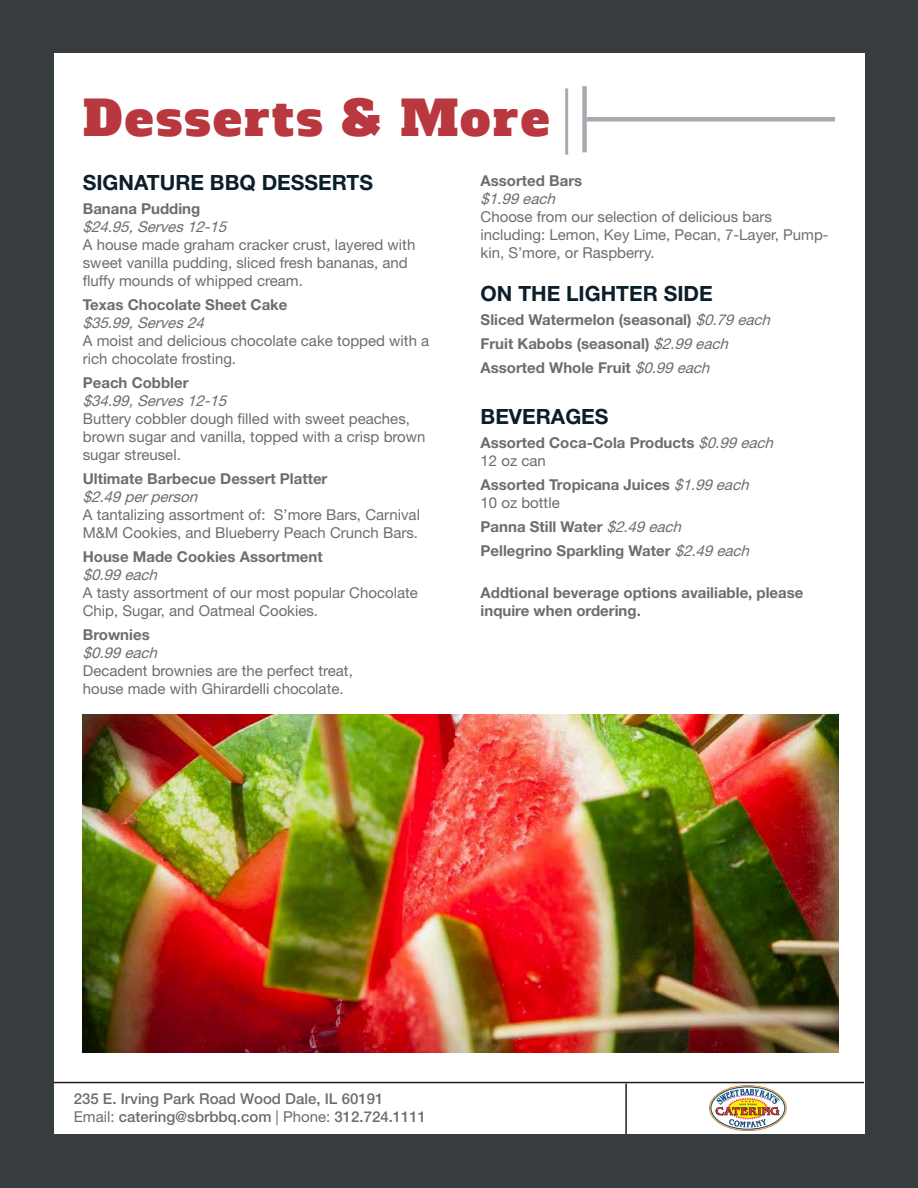
<style>
.page{position:relative;width:918px;height:1188px;background:#373c3f}
.page>*{position:absolute;margin:0;border:0;box-sizing:border-box;transform-origin:0 0}
.t1{font:48px "Alfa Slab One";letter-spacing:.06em;color:#b9383f}
.t2{font:700 21px "Helvetica Neue LT Std";color:#0b1f2b}
.t3{font:15px/18px "Helvetica Neue LT Std";color:#6c6d70}
.t4{font:700 15px/18px "Helvetica Neue LT Std";color:#6c6d70}
.t5{font:italic 15px "Helvetica Neue LT Std";color:#6c6d70}
.t6{font:500 15px/18px "Helvetica Neue LT Std";color:#6c6d70}
.s1{font-weight:400;font-style:italic}
.s2{font-weight:400}
</style>
<div class="page">
<div style="left:54px;top:53px;width:811px;height:1081px;background:#fff"></div>
<hr style="left:625px;top:1084px;width:2px;height:50px;background:#231f20">
<img style="left:709px;top:1085px;width:78px;height:46px">
<hr style="left:54px;top:1082px;width:810px;height:1px;background:#231f20">
<div style="left:587px;top:117px;width:248px;height:5px;background:#a9aaaf"></div>
<div style="left:582px;top:86px;width:5px;height:66px;background:#a9aaaf"></div>
<hr style="left:565px;top:88px;width:3px;height:67px;background:#a9aaaf">
<img style="left:83px;top:715px;width:756px;height:338px">
<p class="t1" style="left:83px;top:86px;width:468px">Desserts &amp; More</p>
<p class="t2" style="left:83px;top:170px;width:292px">SIGNATURE BBQ DESSERTS</p>
<p class="t4" style="left:83px;top:200px;width:119px">Banana Pudding</p>
<p class="t5" style="left:83px;top:218px;width:150px">$24.95,Serves12-15</p>
<p class="t3" style="left:83px;top:236px;width:334px">A house made graham cracker crust, layered with sweet vanilla pudding, sliced fresh bananas, and fluffy mounds of whipped cream.</p>
<p class="t4" style="left:83px;top:296px;width:206px">Texas Chocolate Sheet Cake</p>
<p class="t5" style="left:83px;top:314px;width:127px">$35.99,Serves24</p>
<p class="t3" style="left:83px;top:332px;width:348px">A moist and delicious chocolate cake topped with a rich chocolate frosting.</p>
<p class="t4" style="left:83px;top:374px;width:107px">Peach Cobbler</p>
<p class="t5" style="left:83px;top:392px;width:150px">$34.99,Serves12-15</p>
<p class="t3" style="left:83px;top:410px;width:344px">Buttery cobbler dough filled with sweet peaches, brown sugar and vanilla, topped with a crisp brown sugar streusel.</p>
<p class="t4" style="left:83px;top:470px;width:246px">Ultimate Barbecue Dessert Platter</p>
<p class="t5" style="left:83px;top:488px;width:120px">$2.49perperson</p>
<p class="t3" style="left:83px;top:506px;width:339px">A tantalizing assortment of: S’more Bars, Carnival<br>M&amp;M Cookies, and Blueberry Peach Crunch Bars.</p>
<p class="t4" style="left:83px;top:548px;width:241px">House Made Cookies Assortment</p>
<p class="t5" style="left:83px;top:566px;width:80px">$0.99each</p>
<p class="t3" style="left:83px;top:584px;width:337px">A tasty assortment of our most popular Chocolate<br>Chip, Sugar, and Oatmeal Cookies.</p>
<p class="t4" style="left:83px;top:626px;width:68px">Brownies</p>
<p class="t5" style="left:83px;top:644px;width:80px">$0.99each</p>
<p class="t3" style="left:83px;top:662px;width:272px">Decadent brownies are the perfect treat, house made with Ghirardelli chocolate.</p>
<p class="t4" style="left:481px;top:171px;width:103px">Assorted Bars</p>
<p class="t5" style="left:481px;top:190px;width:80px">$1.99each</p>
<p class="t3" style="left:481px;top:207px;width:350px">Choose from our selection of delicious bars including: Lemon, Key Lime, Pecan, 7-Layer, Pump&shy;kin, S’more, or Raspberry.</p>
<p class="t2" style="left:481px;top:281px;width:234px">ON THE LIGHTER SIDE</p>
<p class="t4" style="left:481px;top:310px;width:296px">Sliced Watermelon (seasonal) <span class="s1">$0.79each</span></p>
<p class="t4" style="left:481px;top:334px;width:253px">Fruit Kabobs (seasonal) <span class="s1">$2.99each</span></p>
<p class="t4" style="left:481px;top:358px;width:235px">Assorted Whole Fruit <span class="s1">$0.99each</span></p>
<p class="t2" style="left:481px;top:403px;width:129px">BEVERAGES</p>
<p class="t4" style="left:481px;top:433px;width:298px">Assorted Coca-Cola Products <span class="s1">$0.99each</span></p>
<p class="t3" style="left:481px;top:451px;width:67px">12 oz can</p>
<p class="t4" style="left:481px;top:475px;width:274px">Assorted Tropicana Juices <span class="s1">$1.99each</span></p>
<p class="t3" style="left:481px;top:493px;width:81px">10 oz bottle</p>
<p class="t4" style="left:481px;top:517px;width:206px">Panna Still Water <span class="s1">$2.49each</span></p>
<p class="t4" style="left:481px;top:541px;width:274px">Pellegrino Sparkling Water <span class="s1">$2.49each</span></p>
<p class="t4" style="left:481px;top:583px;width:324px">Addtional beverage options availiable, please inquire when ordering.</p>
<p class="t6" style="left:74px;top:1089px;width:354px">235 E. Irving Park Road Wood Dale, IL 60191<br><span class="s2">Email:</span> catering@sbrbbq.com <span class="s2">| Phone:</span> 312.724.1111</p>
</div>
